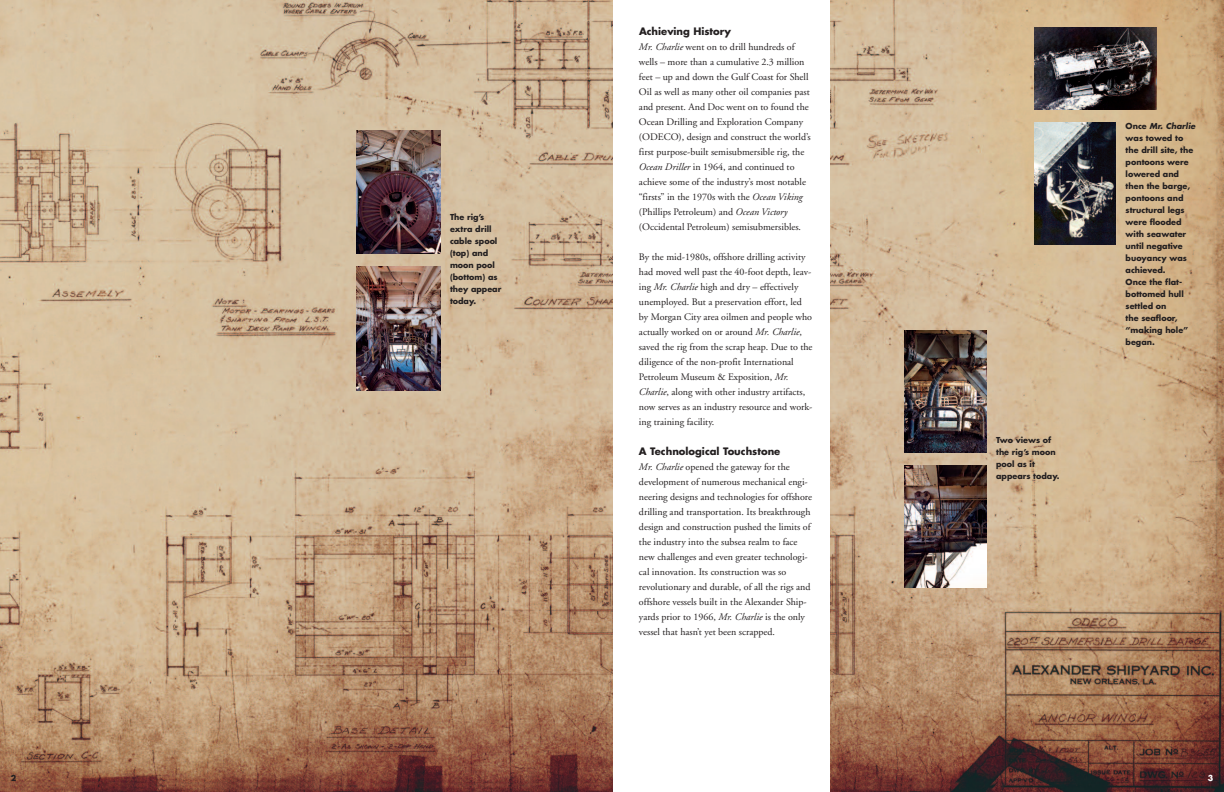
<style>
.page{position:relative;width:1224px;height:792px;background:#fff}
.page>*{position:absolute;margin:0;border:0;box-sizing:border-box;transform-origin:0 0}
.t1{font:10px/15px "Adobe Garamond";color:#231f20}
.t2{font:700 10px "Futura";color:#231f20}
.t3{font:700 8px/12px "Futura";color:#231f20}
.t4{font:700 8px "Futura";color:#fff}
.s1{font-style:italic}
</style>
<div class="page">
<img style="left:0;top:0;width:612px;height:792px">
<img style="left:831px;top:0;width:393px;height:792px">
<img style="left:356px;top:130px;width:84px;height:124px">
<img style="left:356px;top:267px;width:85px;height:123px">
<img style="left:904px;top:330px;width:82px;height:122px">
<img style="left:1034px;top:123px;width:82px;height:122px">
<img style="left:904px;top:465px;width:82px;height:123px">
<img style="left:1035px;top:27px;width:121px;height:82px">
<p class="t3" style="left:450px;top:212px;width:53px">The rig’s extra drill cable spool (top) and moon pool (bottom) as they appear today.</p>
<p class="t2" style="left:639px;top:27px;width:94px">Achieving History</p>
<p class="t1" style="left:639px;top:40px;width:173px"><span class="s1">Mr. Charlie</span> went on to drill hundreds of wells – more than a cumulative 2.3 million feet – up and down the Gulf Coast for Shell Oil as well as many other oil companies past and present. And Doc went on to found the Ocean Drilling and Exploration Company (ODECO), design and construct the world’s first purpose-built semisubmersible rig, the <span class="s1">Ocean Driller</span> in 1964, and continued to achieve some of the industry’s most notable “firsts” in the 1970s with the <span class="s1">Ocean Viking </span>(Phillips Petroleum) and <span class="s1">Ocean Victory </span>(Occidental Petroleum) semisubmersibles.</p>
<p class="t1" style="left:639px;top:251px;width:175px">By the mid-1980s, offshore drilling activity had moved well past the 40-foot depth, leav&shy;ing <span class="s1">Mr. Charlie</span> high and dry – effectively unemployed. But a preservation effort, led by Morgan City area oilmen and people who actually worked on or around <span class="s1">Mr. Charlie</span>, saved the rig from the scrap heap. Due to the diligence of the non-profit International Petroleum Museum &amp; Exposition, <span class="s1">Mr.<br>Charlie</span>, along with other industry artifacts, now serves as an industry resource and work&shy;ing training facility.</p>
<p class="t2" style="left:639px;top:447px;width:143px">A Technological Touchstone</p>
<p class="t1" style="left:639px;top:461px;width:175px"><span class="s1">Mr. Charlie</span> opened the gateway for the development of numerous mechanical engi&shy;neering designs and technologies for offshore drilling and transportation. Its breakthrough design and construction pushed the limits of the industry into the subsea realm to face new challenges and even greater technologi&shy;cal innovation. Its construction was so revolutionary and durable, of all the rigs and offshore vessels built in the Alexander Ship&shy;yards prior to 1966, <span class="s1">Mr. Charlie</span> is the only vessel that hasn’t yet been scrapped.</p>
<p class="t3" style="left:996px;top:435px;width:65px">Two views of the rig’s moon pool as it appears today.</p>
<p class="t3" style="left:1126px;top:121px;width:71px">Once <span class="s1">Mr. Charlie </span>was towed to the drill site, the pontoons were lowered and then the barge, pontoons and structural legs were flooded with seawater until negative buoyancy was achieved.<br>Once the flat&shy;bottomed hull settled on<br>the seafloor, “making hole” began.</p>
<p class="t3" style="left:11px;top:773px;width:7px">2</p>
<p class="t4" style="left:1208px;top:774px;width:7px">3</p>
</div>
